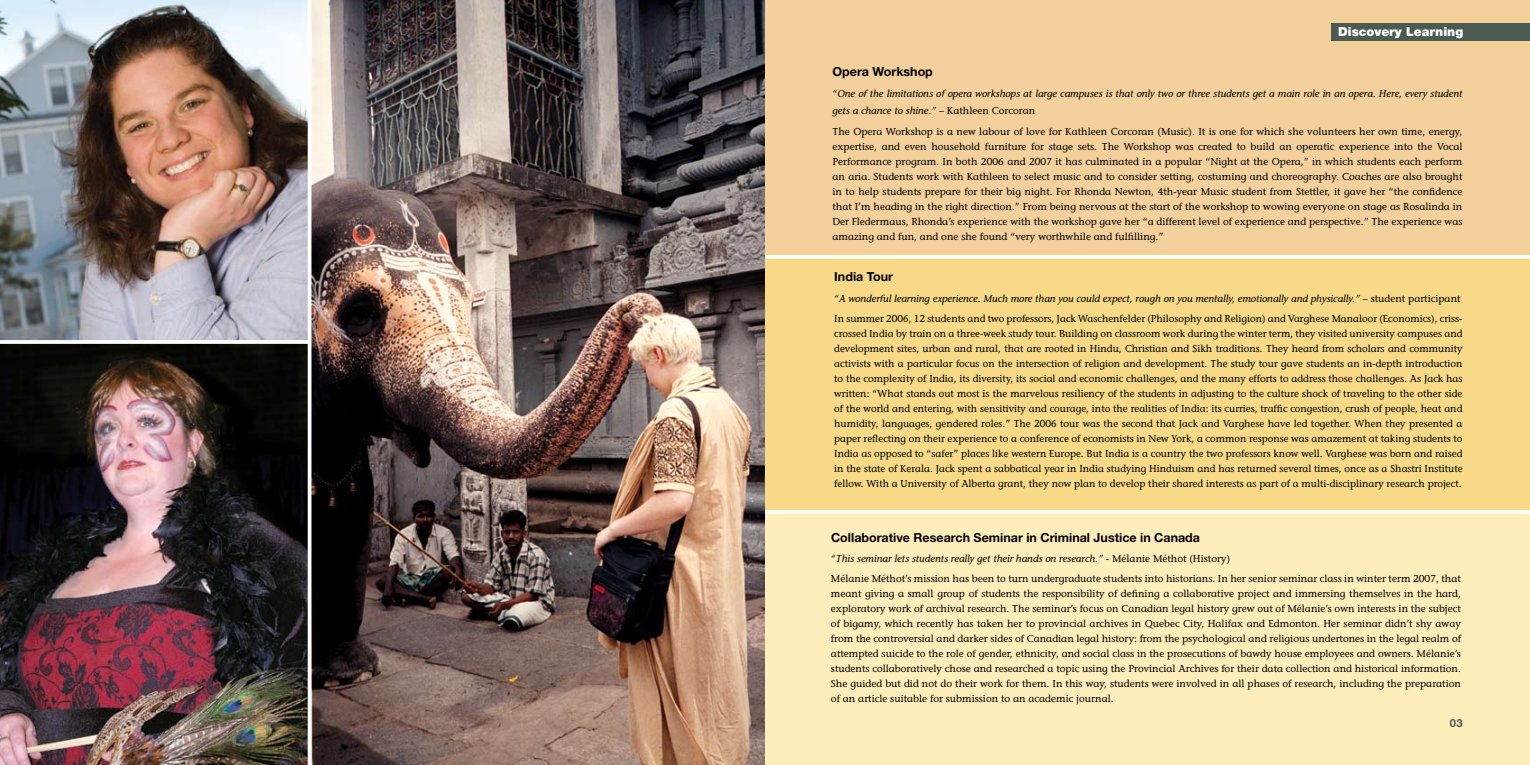
<style>
.page{position:relative;width:1530px;height:765px;background:#fff}
.page>*{position:absolute;margin:0;border:0;box-sizing:border-box;transform-origin:0 0}
.t1{font:700 12.5px "Helvetica Neue LT Std";color:#000}
.t2{font:900 12.5px "Helvetica Neue LT Std";color:#fff}
.t3{font:700 11.25px "Helvetica Neue LT Std";color:#4c5a52}
.t4{font:500 10px/15px "Stone Informal Std";color:#000;text-align:justify}
.t5{font:italic 500 10px/17.5px "Stone Informal Std";color:#000}
.s1{font-style:normal}
.s2{font-style:italic}
</style>
<div class="page">
<div style="left:765px;top:0;width:765px;height:260px;background:#f4d09d"></div>
<div style="left:765px;top:254px;width:765px;height:257px;background:#f7d988"></div>
<div style="left:765px;top:510px;width:765px;height:255px;background:#feb"></div>
<div style="left:1332px;top:23px;width:198px;height:18px;background:#4c5a52"></div>
<svg style="left:765px;top:255px;width:765px;height:4px;background:#fefcf7"></svg>
<svg style="left:765px;top:510px;width:765px;height:4px;background:#fffdfa"></svg>
<img style="left:307px;top:0;width:458px;height:765px">
<img style="left:0;top:0;width:307px;height:340px">
<img style="left:0;top:344px;width:308px;height:421px">
<hr style="left:308px;top:0;width:3px;height:765px;background:#fff">
<svg style="left:0;top:340px;width:308px;height:4px"></svg>
<p class="t2" style="left:1338px;top:24px;width:127px">Discovery Learning</p>
<p class="t1" style="left:832px;top:64px;width:102px">Opera Workshop</p>
<p class="t5" style="left:832px;top:85px;width:632px">“One of the limitations of opera workshops at large campuses is that only two or three students get a main role in an opera. Here, every student gets a chance to shine.” <span class="s1">– Kathleen Corcoran</span></p>
<p class="t4" style="left:832px;top:124px;width:632px">The Opera Workshop is a new labour of love for Kathleen Corcoran (Music). It is one for which she volunteers her own time, energy, expertise, and even household furniture for stage sets. The Workshop was created to build an operatic experience into the Vocal Performance program. In both 2006 and 2007 it has culminated in a popular “Night at the Opera,” in which students each perform an aria. Students work with Kathleen to select music and to consider setting, costuming and choreography. Coaches are also brought in to help students prepare for their big night. For Rhonda Newton, 4th-year Music student from Stettler, it gave her “the confidence that I’m heading in the right direction.” From being nervous at the start of the workshop to wowing everyone on stage as Rosalinda in Der Fledermaus, Rhonda’s experience with the workshop gave her “a different level of experience and perspective.” The experience was amazing and fun, and one she found “very worthwhile and fulfilling.”</p>
<p class="t1" style="left:834px;top:269px;width:60px">India Tour</p>
<p class="t4" style="left:834px;top:288px;width:630px;line-height:20.4px"><span class="s2">“A wonderful learning experience. Much more than you could expect, rough on you mentally, emotionally and physically.”</span> – student participant<br>In summer 2006, 12 students and two professors, Jack Waschenfelder (Philosophy and Religion) and Varghese Manaloor (Economics), criss-</p>
<p class="t4" style="left:834px;top:326px;width:630px">crossed India by train on a three-week study tour. Building on classroom work during the winter term, they visited university campuses and development sites, urban and rural, that are rooted in Hindu, Christian and Sikh traditions. They heard from scholars and community activists with a particular focus on the intersection of religion and development. The study tour gave students an in-depth introduction to the complexity of India, its diversity, its social and economic challenges, and the many efforts to address those challenges. As Jack has written: “What stands out most is the marvelous resiliency of the students in adjusting to the culture shock of traveling to the other side of the world and entering, with sensitivity and courage, into the realities of India: its curries, traffic congestion, crush of people, heat and humidity, languages, gendered roles.” The 2006 tour was the second that Jack and Varghese have led together. When they presented a paper reflecting on their experience to a conference of economists in New York, a common response was amazement at taking students to India as opposed to “safer” places like western Europe. But India is a country the two professors know well. Varghese was born and raised in the state of Kerala. Jack spent a sabbatical year in India studying Hinduism and has returned several times, once as a Shastri Institute fellow. With a University of Alberta grant, they now plan to develop their shared interests as part of a multi-disciplinary research project.</p>
<p class="t1" style="left:831px;top:529px;width:371px">Collaborative Research Seminar in Criminal Justice in Canada</p>
<p class="t4" style="left:831px;top:548px;width:631px;line-height:20.4px"><span class="s2">“This seminar lets students really get their hands on research.”</span> - Mélanie Méthot (History)<br>Mélanie Méthot’s mission has been to turn undergraduate students into historians. In her senior seminar class in winter term 2007, that</p>
<p class="t4" style="left:831px;top:587px;width:632px">meant giving a small group of students the responsibility of defining a collaborative project and immersing themselves in the hard, exploratory work of archival research. The seminar’s focus on Canadian legal history grew out of Mélanie’s own interests in the subject of bigamy, which recently has taken her to provincial archives in Quebec City, Halifax and Edmonton. Her seminar didn’t shy away from the controversial and darker sides of Canadian legal history: from the psychological and religious undertones in the legal realm of attempted suicide to the role of gender, ethnicity, and social class in the prosecutions of bawdy house employees and owners. Mélanie’s students collaboratively chose and researched a topic using the Provincial Archives for their data collection and historical information.<br>She guided but did not do their work for them. In this way, students were involved in all phases of research, including the preparation of an article suitable for submission to an academic journal.</p>
<p class="t3" style="left:1450px;top:716px;width:15px">03</p>
</div>
